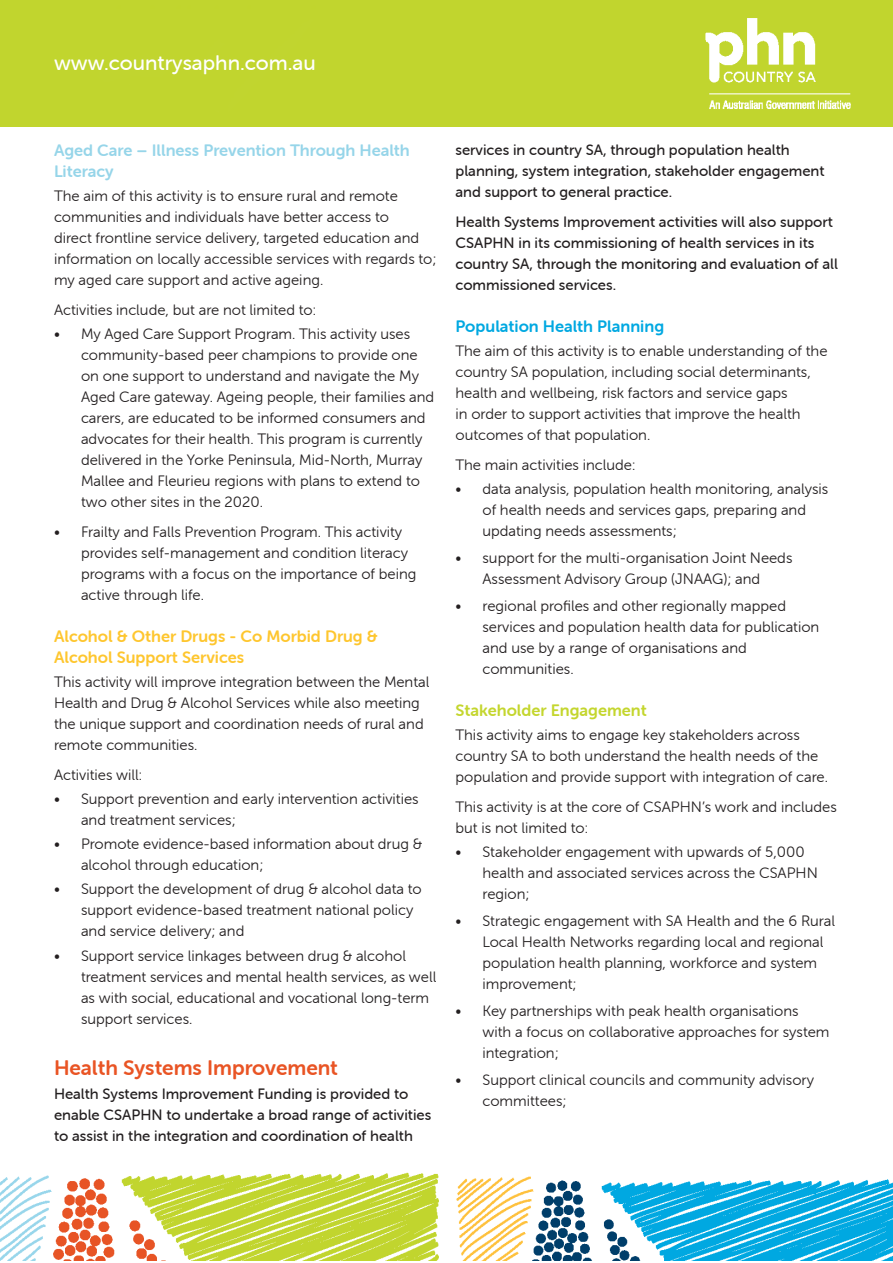
<style>
.page{position:relative;width:893px;height:1263px;background:#fff}
.page>*{position:absolute;margin:0;border:0;box-sizing:border-box;transform-origin:0 0}
.t1{font:21px "Museo Sans Rounded 700";color:#e95424}
.t2{font:21px "Museo Sans Rounded 500";color:#fff}
.t3{font:16.5px/21px "Museo Sans Rounded 700";color:#fec62e}
.t4{font:16.5px/21px "Museo Sans Rounded 700";color:#96d5e9}
.t5{font:16.5px "Museo Sans Rounded 700";color:#00a8e1}
.t6{font:16.5px "Museo Sans Rounded 700";color:#c4d62e}
.t7{font:15px/21px "Museo Sans Rounded 300";color:#231f20}
.t8{font:15px/21px "Museo Sans Rounded 500";color:#231f20}
</style>
<div class="page">
<div style="left:0;top:0;width:893px;height:126px;background:#c1d52e"></div>
<img style="left:0;top:1172px;width:893px;height:88px">
<h1 class="t2" style="left:54px;top:51px;width:263px">www.countrysaphn.com.au</h1>
<p class="t4" style="left:54px;top:140px;width:357px">Aged Care – Illness Prevention Through Health<br>Literacy</p>
<p class="t7" style="left:54px;top:186px;width:384px">The aim of this activity is to ensure rural and remote communities and individuals have better access to<br>direct frontline service delivery, targeted education and information on locally accessible services with regards to; my aged care support and active ageing.</p>
<p class="t7" style="left:54px;top:300px;width:264px">Activities include, but are not limited to:</p>
<p class="t7" style="left:81px;top:324px;width:355px;text-indent:-27px">• My Aged Care Support Program. This activity uses community-based peer champions to provide one on one support to understand and navigate the My Aged Care gateway. Ageing people, their families and carers, are educated to be informed consumers and advocates for their health. This program is currently delivered in the Yorke Peninsula, Mid-North, Murray Mallee and Fleurieu regions with plans to extend to two other sites in the 2020.</p>
<p class="t7" style="left:81px;top:522px;width:337px;text-indent:-27px">• Frailty and Falls Prevention Program. This activity provides self-management and condition literacy programs with a focus on the importance of being active through life.</p>
<p class="t3" style="left:54px;top:626px;width:325px">Alcohol &amp; Other Drugs - Co Morbid Drug &amp;<br>Alcohol Support Services</p>
<p class="t7" style="left:54px;top:672px;width:377px">This activity will improve integration between the Mental Health and Drug &amp; Alcohol Services while also meeting the unique support and coordination needs of rural and remote communities.</p>
<p class="t7" style="left:54px;top:765px;width:90px">Activities will:</p>
<p class="t7" style="left:81px;top:789px;width:339px;text-indent:-27px">• Support prevention and early intervention activities and treatment services;</p>
<p class="t7" style="left:81px;top:834px;width:343px;text-indent:-27px">• Promote evidence-based information about drug &amp; alcohol through education;</p>
<p class="t7" style="left:81px;top:879px;width:342px;text-indent:-27px">• Support the development of drug &amp; alcohol data to support evidence-based treatment national policy and service delivery; and</p>
<p class="t7" style="left:81px;top:945px;width:357px;text-indent:-27px">• Support service linkages between drug &amp; alcohol treatment services and mental health services, as well as with social, educational and vocational long-term support services.</p>
<p class="t1" style="left:54px;top:1055px;width:285px">Health Systems Improvement</p>
<p class="t8" style="left:54px;top:1083px;width:379px">Health Systems Improvement Funding is provided to enable CSAPHN to undertake a broad range of activities to assist in the integration and coordination of health</p>
<p class="t8" style="left:455px;top:140px;width:370px">services in country SA, through population health planning, system integration, stakeholder engagement and support to general practice.</p>
<p class="t8" style="left:455px;top:212px;width:384px">Health Systems Improvement activities will also support CSAPHN in its commissioning of health services in its country SA, through the monitoring and evaluation of all commissioned services.</p>
<p class="t5" style="left:455px;top:317px;width:210px">Population Health Planning</p>
<p class="t7" style="left:455px;top:341px;width:373px">The aim of this activity is to enable understanding of the country SA population, including social determinants, health and wellbeing, risk factors and service gaps<br>in order to support activities that improve the health outcomes of that population.</p>
<p class="t7" style="left:455px;top:455px;width:181px">The main activities include:</p>
<p class="t7" style="left:482px;top:479px;width:347px;text-indent:-27px">• data analysis, population health monitoring, analysis of health needs and services gaps, preparing and updating needs assessments;</p>
<p class="t7" style="left:455px;top:548px;width:338px;text-align:center">• support for the multi-organisation Joint Needs<br>Assessment Advisory Group (JNAAG); and</p>
<p class="t7" style="left:482px;top:596px;width:338px;text-indent:-27px">• regional profiles and other regionally mapped services and population health data for publication and use by a range of organisations and communities.</p>
<p class="t6" style="left:455px;top:701px;width:193px">Stakeholder Engagement</p>
<p class="t7" style="left:455px;top:725px;width:374px">This activity aims to engage key stakeholders across country SA to both understand the health needs of the population and provide support with integration of care.</p>
<p class="t7" style="left:455px;top:797px;width:383px">This activity is at the core of CSAPHN’s work and includes but is not limited to:</p>
<p class="t7" style="left:482px;top:842px;width:337px;text-indent:-27px">• Stakeholder engagement with upwards of 5,000 health and associated services across the CSAPHN region;</p>
<p class="t7" style="left:482px;top:911px;width:354px;text-indent:-27px">• Strategic engagement with SA Health and the 6 Rural Local Health Networks regarding local and regional population health planning, workforce and system improvement;</p>
<p class="t7" style="left:482px;top:1001px;width:348px;text-indent:-27px">• Key partnerships with peak health organisations with a focus on collaborative approaches for system integration;</p>
<p class="t7" style="left:482px;top:1070px;width:333px;text-indent:-27px">• Support clinical councils and community advisory committees;</p>
</div>
